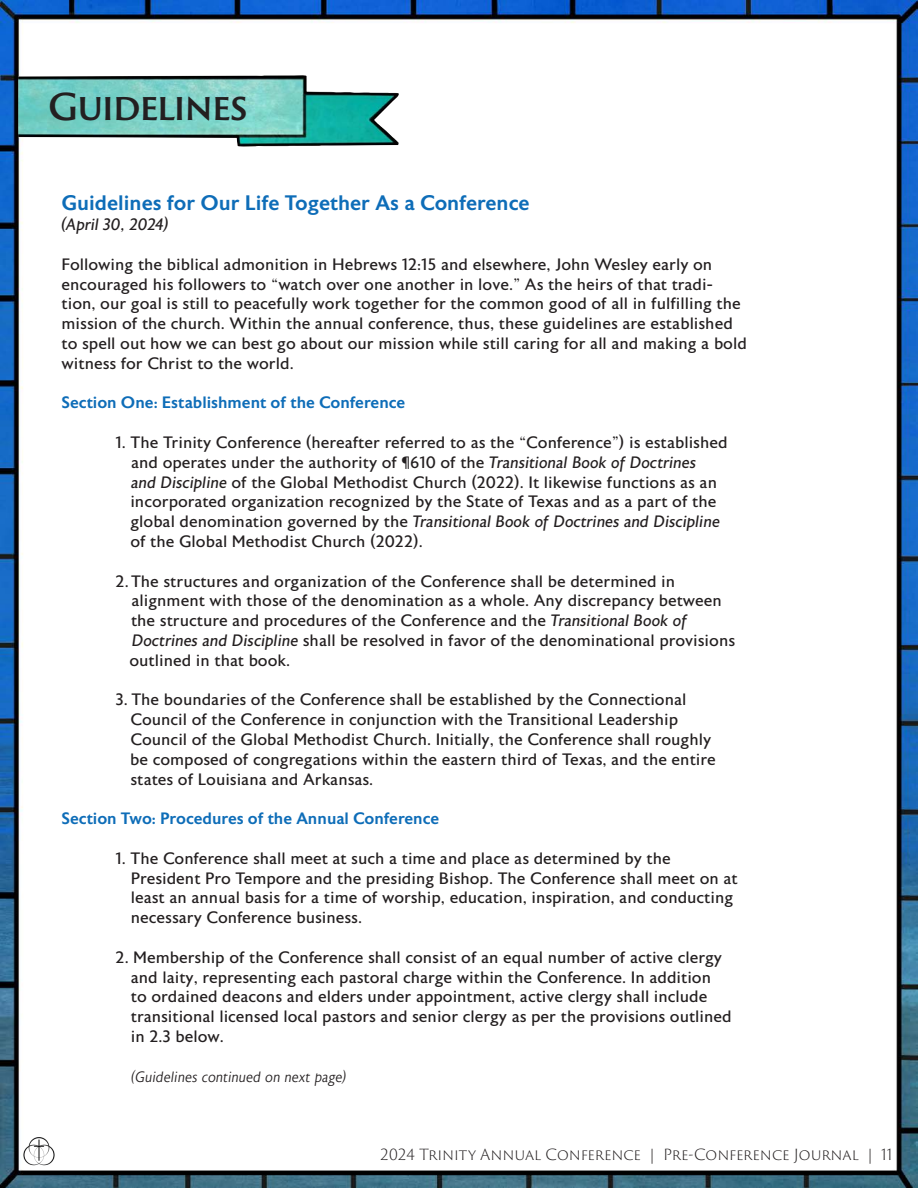
<style>
.page{position:relative;width:918px;height:1188px;background:#fff}
.page>*{position:absolute;margin:0;border:0;box-sizing:border-box;transform-origin:0 0}
.t1{font:600 36px "Trajan Sans Pro";letter-spacing:-.055em;color:#231f20}
.t2{font:500 21px "Astoria Sans";color:#0e6db8}
.t3{font:16.5px/19.8px "Astoria Sans";color:#231f20}
.t4{font:500 16.5px "Astoria Sans";color:#0e6db8}
.t5{font:italic 16.5px "Astoria Sans";color:#231f20}
.t6{font:300 15px "Trajan Sans Pro";letter-spacing:-.01em;color:#231f20}
.t7{font:italic 300 15px "Astoria Sans";color:#231f20}
.s1{font-style:italic}
</style>
<div class="page">
<img style="left:0;top:0;width:918px;height:1188px">
<img style="left:23px;top:1135px;width:32px;height:32px">
<img style="left:18px;top:75px;width:381px;height:73px">
<p class="t1" style="left:48px;top:81px;width:201px">GUIDELINES</p>
<p class="t2" style="left:62px;top:192px;width:470px">Guidelines for Our Life Together As a Conference</p>
<p class="t5" style="left:62px;top:216px;width:108px">(April 30, 2024)</p>
<p class="t3" style="left:62px;top:255px;width:687px">Following the biblical admonition in Hebrews 12:15 and elsewhere, John Wesley early on encouraged his followers to “watch over one another in love.” As the heirs of that tradi&shy;tion, our goal is still to peacefully work together for the common good of all in fulfilling the mission of the church. Within the annual conference, thus, these guidelines are established to spell out how we can best go about our mission while still caring for all and making a bold witness for Christ to the world.</p>
<p class="t4" style="left:62px;top:394px;width:345px">Section One: Establishment of the Conference</p>
<p class="t3" style="left:130px;top:433px;width:599px;text-indent:-15px">1. The Trinity Conference (hereafter referred to as the “Conference”) is established and operates under the authority of ¶610 of the <span class="s1">Transitional Book of Doctrines<br>and Discipline</span> of the Global Methodist Church (2022). It likewise functions as an incorporated organization recognized by the State of Texas and as a part of the global denomination governed by the <span class="s1">Transitional Book of Doctrines and Discipline</span></p>
<p class="t3" style="left:130px;top:532px;width:294px">of the Global Methodist Church (2022).</p>
<p class="t3" style="left:131px;top:571px;width:606px;text-indent:-16px">2. The structures and organization of the Conference shall be determined in alignment with those of the denomination as a whole. Any discrepancy between the structure and procedures of the Conference and the <span class="s1">Transitional Book of Doctrines and Discipline</span> shall be resolved in favor of the denominational provisions</p>
<p class="t3" style="left:129px;top:651px;width:162px">outlined in that book.</p>
<p class="t3" style="left:130px;top:690px;width:587px;text-indent:-15px">3. The boundaries of the Conference shall be established by the Connectional Council of the Conference in conjunction with the Transitional Leadership Council of the Global Methodist Church. Initially, the Conference shall roughly be composed of congregations within the eastern third of Texas, and the entire states of Louisiana and Arkansas.</p>
<p class="t4" style="left:62px;top:809px;width:379px">Section Two: Procedures of the Annual Conference</p>
<p class="t3" style="left:131px;top:849px;width:608px;text-indent:-15px">1. The Conference shall meet at such a time and place as determined by the President Pro Tempore and the presiding Bishop. The Conference shall meet on at least an annual basis for a time of worship, education, inspiration, and conducting necessary Conference business.</p>
<p class="t3" style="left:131px;top:948px;width:602px;text-indent:-15px">2. Membership of the Conference shall consist of an equal number of active clergy and laity, representing each pastoral charge within the Conference. In addition<br>to ordained deacons and elders under appointment, active clergy shall include transitional licensed local pastors and senior clergy as per the provisions outlined in 2.3 below.</p>
<p class="t7" style="left:131px;top:1069px;width:217px">(Guidelines continued on next page)</p>
<p class="t6" style="left:380px;top:1144px;width:514px">2024 Trinity Annual Conference | Pre-Conference Journal | 11</p>
</div>
